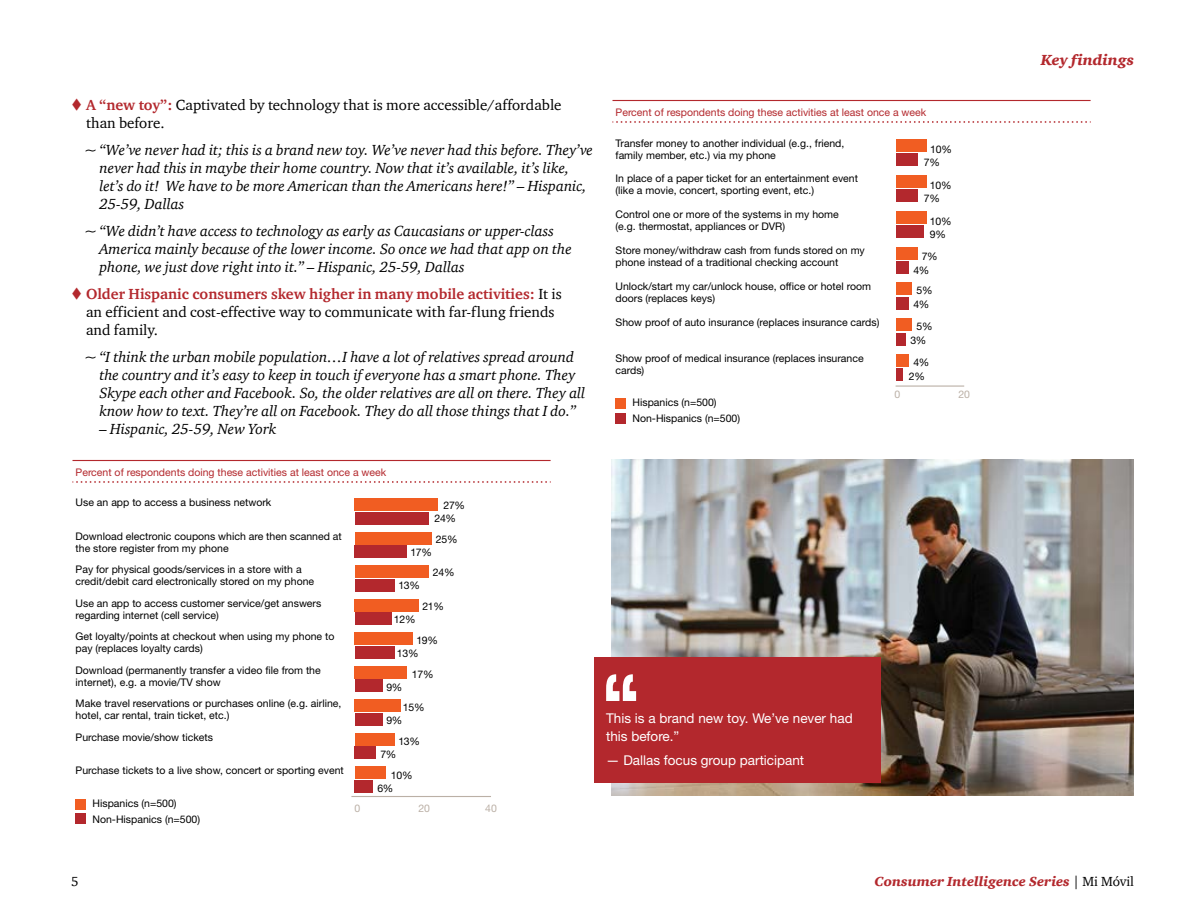
<style>
.page{position:relative;width:1188px;height:918px;background:#fff}
.page>*{position:absolute;margin:0;border:0;box-sizing:border-box;transform-origin:0 0}
.t1{font:italic 15px/18px "ITC Charter Com";color:#000}
.t2{font:15px/18px "ITC Charter Com";color:#000}
.t3{font:italic 900 15px "ITC Charter Com";color:#b3282d}
.t4{font:13.5px/18px "Helvetica Neue";color:#fff}
.t5{font:italic 900 13.5px "ITC Charter Com";color:#b3282d}
.t6{font:13.5px "ITC Charter Com";color:#000}
.t7{font:10.5px/12px "Helvetica Neue";color:#000}
.t8{font:10.5px "Helvetica Neue";color:#b3282d}
.t9{font:10.5px "Helvetica Neue";color:#bbb0a6}
.s1{font-weight:700;color:#b3282d}
.s2{font-weight:400;font-style:normal;color:#000}
</style>
<div class="page">
<svg style="left:73px;top:481px;width:478px;height:2px"></svg>
<hr style="left:73px;top:460px;width:478px;height:1px;background:#b3282d">
<div style="left:76px;top:799px;width:10px;height:11px;background:#f15d22"></div>
<div style="left:76px;top:814px;width:10px;height:10px;background:#b3282d"></div>
<div style="left:355px;top:512px;width:74px;height:12px;background:#b3282d"></div>
<div style="left:355px;top:546px;width:52px;height:12px;background:#b3282d"></div>
<div style="left:355px;top:579px;width:40px;height:12px;background:#b3282d"></div>
<div style="left:355px;top:613px;width:37px;height:12px;background:#b3282d"></div>
<div style="left:355px;top:646px;width:40px;height:12px;background:#b3282d"></div>
<div style="left:355px;top:680px;width:27px;height:12px;background:#b3282d"></div>
<div style="left:355px;top:713px;width:27px;height:12px;background:#b3282d"></div>
<div style="left:355px;top:747px;width:21px;height:12px;background:#b3282d"></div>
<div style="left:355px;top:780px;width:18px;height:12px;background:#b3282d"></div>
<div style="left:355px;top:499px;width:83px;height:12px;background:#f15d22"></div>
<div style="left:355px;top:532px;width:77px;height:12px;background:#f15d22"></div>
<div style="left:355px;top:566px;width:74px;height:12px;background:#f15d22"></div>
<div style="left:355px;top:599px;width:64px;height:12px;background:#f15d22"></div>
<div style="left:355px;top:633px;width:58px;height:12px;background:#f15d22"></div>
<div style="left:355px;top:666px;width:52px;height:12px;background:#f15d22"></div>
<div style="left:355px;top:700px;width:46px;height:12px;background:#f15d22"></div>
<div style="left:355px;top:733px;width:40px;height:12px;background:#f15d22"></div>
<div style="left:355px;top:767px;width:30px;height:12px;background:#f15d22"></div>
<hr style="left:351px;top:796px;width:140px;height:1px;background:#bbb0a6">
<svg style="left:613px;top:121px;width:478px;height:2px"></svg>
<hr style="left:613px;top:100px;width:478px;height:1px;background:#b3282d">
<div style="left:896px;top:153px;width:22px;height:13px;background:#b3282d"></div>
<div style="left:896px;top:189px;width:22px;height:13px;background:#b3282d"></div>
<div style="left:896px;top:225px;width:28px;height:13px;background:#b3282d"></div>
<div style="left:896px;top:261px;width:12px;height:13px;background:#b3282d"></div>
<div style="left:896px;top:297px;width:12px;height:13px;background:#b3282d"></div>
<div style="left:896px;top:333px;width:9px;height:12px;background:#b3282d"></div>
<div style="left:896px;top:368px;width:6px;height:13px;background:#b3282d"></div>
<div style="left:896px;top:139px;width:31px;height:13px;background:#f15d22"></div>
<div style="left:896px;top:175px;width:31px;height:13px;background:#f15d22"></div>
<div style="left:896px;top:211px;width:31px;height:13px;background:#f15d22"></div>
<div style="left:896px;top:247px;width:22px;height:12px;background:#f15d22"></div>
<div style="left:896px;top:282px;width:15px;height:13px;background:#f15d22"></div>
<div style="left:896px;top:318px;width:15px;height:13px;background:#f15d22"></div>
<div style="left:896px;top:354px;width:12px;height:13px;background:#f15d22"></div>
<hr style="left:896px;top:386px;width:68px;height:1px;background:#bbb0a6">
<div style="left:616px;top:398px;width:10px;height:11px;background:#f15d22"></div>
<div style="left:616px;top:413px;width:10px;height:10px;background:#b3282d"></div>
<img style="left:611px;top:459px;width:523px;height:337px">
<div style="left:594px;top:657px;width:286px;height:126px;background:#b3282d"></div>
<svg style="left:606px;top:674px;width:30px;height:27px"></svg>
<h1 class="t2" style="left:86px;top:96px;width:477px"><span class="s1">A “new toy”:</span> Captivated by technology that is more accessible/affordable than before.</h1>
<p class="t1" style="left:100px;top:141px;width:495px;text-indent:-15px">~ “We’ve never had it; this is a brand new toy. We’ve never had this before. They’ve never had this in maybe their home country. Now that it’s available, it’s like, let’s do it! We have to be more American than the Americans here!” – Hispanic, 25-59, Dallas</p>
<h1 class="t1" style="left:100px;top:222px;width:474px;text-indent:-15px">~ “We didn’t have access to technology as early as Caucasians or upper-class<br>America mainly because of the lower income. So once we had that app on the phone, we just dove right into it.” – Hispanic, 25-59, Dallas</h1>
<h1 class="t2" style="left:86px;top:285px;width:477px"><span class="s1">Older Hispanic consumers skew higher in many mobile activities:</span> It is an efficient and cost-effective way to communicate with far-flung friends and family.</h1>
<p class="t1" style="left:100px;top:348px;width:487px;text-indent:-15px">~ “I think the urban mobile population…I have a lot of relatives spread around the country and it’s easy to keep in touch if everyone has a smart phone. They Skype each other and Facebook. So, the older relatives are all on there. They all know how to text. They’re all on Facebook. They do all those things that I do.”</p>
<h1 class="t1" style="left:100px;top:420px;width:179px">– Hispanic, 25-59, New York</h1>
<p class="t8" style="left:76px;top:466px;width:312px">Percent of respondents doing these activities at least once a week</p>
<p class="t7" style="left:76px;top:496px;width:197px">Use an app to access a business network</p>
<p class="t7" style="left:76px;top:530px;width:268px">Download electronic coupons which are then scanned at the store register from my phone</p>
<p class="t7" style="left:76px;top:563px;width:240px">Pay for physical goods/services in a store with a credit/debit card electronically stored on my phone</p>
<p class="t7" style="left:76px;top:597px;width:247px">Use an app to access customer service/get answers regarding internet (cell service)</p>
<p class="t7" style="left:76px;top:630px;width:260px">Get loyalty/points at checkout when using my phone to pay (replaces loyalty cards)</p>
<p class="t7" style="left:76px;top:664px;width:247px">Download (permanently transfer a video file from the internet), e.g. a movie/TV show</p>
<p class="t7" style="left:76px;top:697px;width:267px">Make travel reservations or purchases online (e.g. airline, hotel, car rental, train ticket, etc.)</p>
<p class="t7" style="left:76px;top:731px;width:139px">Purchase movie/show tickets</p>
<p class="t7" style="left:76px;top:764px;width:270px">Purchase tickets to a live show, concert or sporting event</p>
<p class="t7" style="left:93px;top:795px;width:109px;line-height:16px">Hispanics (n=500)<br>Non-Hispanics (n=500)</p>
<p class="t7" style="left:434px;top:499px;width:32px;line-height:12.9px;text-indent:9px">27%<br>24%</p>
<p class="t7" style="left:436px;top:533px;width:23px">25%</p>
<p class="t7" style="left:410px;top:546px;width:23px">17%</p>
<p class="t7" style="left:398px;top:579px;width:23px">13%</p>
<p class="t7" style="left:433px;top:567px;width:23px">24%</p>
<p class="t7" style="left:422px;top:600px;width:23px">21%</p>
<p class="t7" style="left:394px;top:613px;width:23px">12%</p>
<p class="t7" style="left:397px;top:634px;width:43px;line-height:12.9px;text-indent:20px">19%<br>13%</p>
<p class="t7" style="left:412px;top:668px;width:23px">17%</p>
<p class="t7" style="left:386px;top:681px;width:18px">9%</p>
<p class="t7" style="left:403px;top:702px;width:23px">15%</p>
<p class="t7" style="left:398px;top:710px;width:23px;line-height:20.9px;text-indent:-12px">9%<br>13%</p>
<p class="t7" style="left:380px;top:748px;width:18px">7%</p>
<p class="t7" style="left:377px;top:769px;width:37px;line-height:12.9px;text-indent:14px">10%<br>6%</p>
<p class="t9" style="left:355px;top:802px;width:7px">0</p>
<p class="t9" style="left:418px;top:802px;width:13px">20</p>
<p class="t9" style="left:485px;top:802px;width:13px">40</p>
<p class="t8" style="left:616px;top:106px;width:312px">Percent of respondents doing these activities at least once a week</p>
<p class="t7" style="left:616px;top:137px;width:230px">Transfer money to another individual (e.g., friend, family member, etc.) via my phone</p>
<p class="t7" style="left:616px;top:172px;width:244px">In place of a paper ticket for an entertainment event (like a movie, concert, sporting event, etc.)</p>
<p class="t7" style="left:616px;top:208px;width:225px">Control one or more of the systems in my home (e.g. thermostat, appliances or DVR)</p>
<p class="t7" style="left:616px;top:244px;width:251px">Store money/withdraw cash from funds stored on my phone instead of a traditional checking account</p>
<p class="t7" style="left:616px;top:280px;width:257px">Unlock/start my car/unlock house, office or hotel room doors (replaces keys)</p>
<p class="t7" style="left:616px;top:316px;width:265px">Show proof of auto insurance (replaces insurance cards)</p>
<p class="t7" style="left:616px;top:352px;width:250px">Show proof of medical insurance (replaces insurance cards)</p>
<p class="t7" style="left:924px;top:143px;width:30px;line-height:12.9px;text-indent:6px">10%<br>7%</p>
<p class="t7" style="left:924px;top:179px;width:29px;line-height:13.2px;text-indent:6px">10%<br>7%</p>
<p class="t7" style="left:930px;top:214px;width:23px;line-height:13.4px">10%<br>9%</p>
<p class="t7" style="left:913px;top:249px;width:26px;line-height:13.6px;text-indent:8px">7%<br>4%</p>
<p class="t7" style="left:913px;top:284px;width:21px;line-height:13.8px;text-align:center">5%<br>4%</p>
<p class="t7" style="left:910px;top:319px;width:24px;line-height:14.1px;text-align:center">5%<br>3%</p>
<p class="t7" style="left:909px;top:354px;width:22px;line-height:14.4px;text-align:center">4%<br>2%</p>
<p class="t7" style="left:633px;top:394px;width:109px;line-height:16px">Hispanics (n=500)<br>Non-Hispanics (n=500)</p>
<p class="t9" style="left:895px;top:388px;width:7px">0</p>
<p class="t9" style="left:958px;top:388px;width:13px">20</p>
<p class="t4" style="left:606px;top:709px;width:248px">This is a brand new toy. We’ve never had this before.”</p>
<p class="t4" style="left:606px;top:751px;width:200px">— Dallas focus group participant</p>
<h1 class="t3" style="left:1041px;top:51px;width:95px">Key findings</h1>
<p class="t6" style="left:71px;top:874px;width:9px">5</p>
<p class="t5" style="left:875px;top:874px;width:261px">Consumer Intelligence Series <span class="s2">| Mi Móvil</span></p>
</div>
